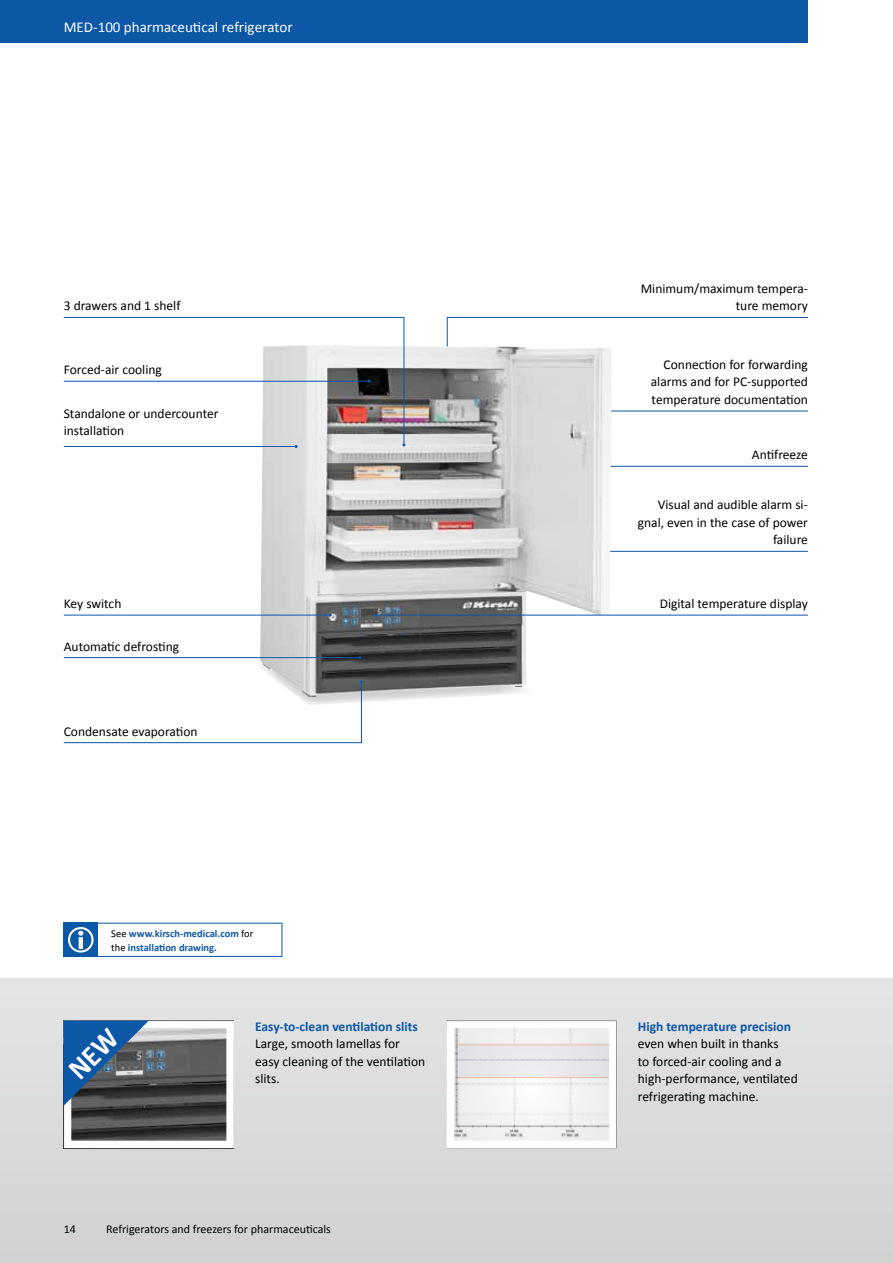
<style>
.page{position:relative;width:893px;height:1263px;background:#fff}
.page>*{position:absolute;margin:0;border:0;box-sizing:border-box;transform-origin:0 0}
.t1{font:15px "Calibri";color:#fff}
.t2{font:13.5px/17.5px "Calibri";color:#000}
.t3{font:700 13.5px "Calibri";color:#0d57a7}
.t4{font:12px "Calibri";color:#000}
.t5{font:700 10.5px/13.6px "Calibri";color:#0d57a7}
.s1{font-weight:400;color:#000}
</style>
<div class="page">
<hr style="left:376px;top:466px;width:432px;height:1px;background:#0d57a7">
<hr style="left:376px;top:411px;width:432px;height:1px;background:#0d57a7">
<hr style="left:376px;top:551px;width:432px;height:1px;background:#0d57a7">
<svg style="left:446px;top:317px;width:362px;height:28px"></svg>
<div style="left:0;top:978px;width:893px;height:285px;background:#d9dada"></div>
<svg style="left:63px;top:1020px;width:171px;height:129px;background:#757676"></svg>
<svg style="left:446px;top:1020px;width:171px;height:129px;fill:#f0f0f0"></svg>
<div style="left:0;top:0;width:808px;height:43px;background:#0d57a7"></div>
<img style="left:260px;top:345px;width:352px;height:307px">
<svg style="left:63px;top:317px;width:342px;height:131px"></svg>
<svg style="left:63px;top:652px;width:463px;height:91px"></svg>
<hr style="left:64px;top:615px;width:266px;height:1px;background:#0d57a7">
<hr style="left:376px;top:615px;width:432px;height:1px;background:#0d57a7">
<div style="left:64px;top:923px;width:34px;height:34px;background:#0d57a7"></div>
<svg style="left:68px;top:927px;width:26px;height:25px"></svg>
<div style="left:64px;top:923px;width:218px;height:34px;border:1px solid #0d57a7"></div>
<svg style="left:64px;top:1020px;width:85px;height:86px;background:#365b83"></svg>
<p class="t1" style="left:64px;top:17px;width:230px">MED-100 pharmaceutical refrigerator</p>
<p class="t2" style="left:64px;top:297px;width:118px">3 drawers and 1 shelf</p>
<p class="t2" style="left:64px;top:361px;width:100px">Forced-air cooling</p>
<p class="t2" style="left:64px;top:404px;width:156px">Standalone or undercounter installation</p>
<p class="t2" style="left:641px;top:280px;width:169px;text-align:right">Minimum/maximum tempera&shy;ture memory</p>
<p class="t2" style="left:651px;top:356px;width:159px;text-align:justify;text-indent:13px">Connection for forwarding alarms and for PC-supported temperature documentation</p>
<p class="t2" style="left:752px;top:446px;width:58px">Antifreeze</p>
<p class="t2" style="left:638px;top:496px;width:172px;text-align:right">Visual and audible alarm si&shy;gnal, even in the case of power failure</p>
<p class="t2" style="left:64px;top:595px;width:59px">Key switch</p>
<p class="t2" style="left:660px;top:595px;width:150px">Digital temperature display</p>
<p class="t2" style="left:64px;top:637px;width:117px">Automatic defrosting</p>
<p class="t2" style="left:64px;top:722px;width:135px">Condensate evaporation</p>
<p class="t5" style="left:111px;top:926px;width:144px"><span class="s1">See</span> www.kirsch-medical.com <span class="s1">for the</span> installation drawing.</p>
<p class="t3" style="left:255px;top:1017px;width:164px">Easy-to-clean ventilation slits</p>
<p class="t2" style="left:255px;top:1035px;width:172px">Large, smooth lamellas for easy cleaning of the ventilation slits.</p>
<p class="t4" style="left:64px;top:1222px;width:14px">14</p>
<p class="t4" style="left:106px;top:1222px;width:226px">Refrigerators and freezers for pharmaceuticals</p>
<p class="t3" style="left:638px;top:1017px;width:155px">High temperature precision</p>
<p class="t2" style="left:638px;top:1035px;width:161px">even when built in thanks<br>to forced-air cooling and a high-performance, ventilated refrigerating machine.</p>
</div>
